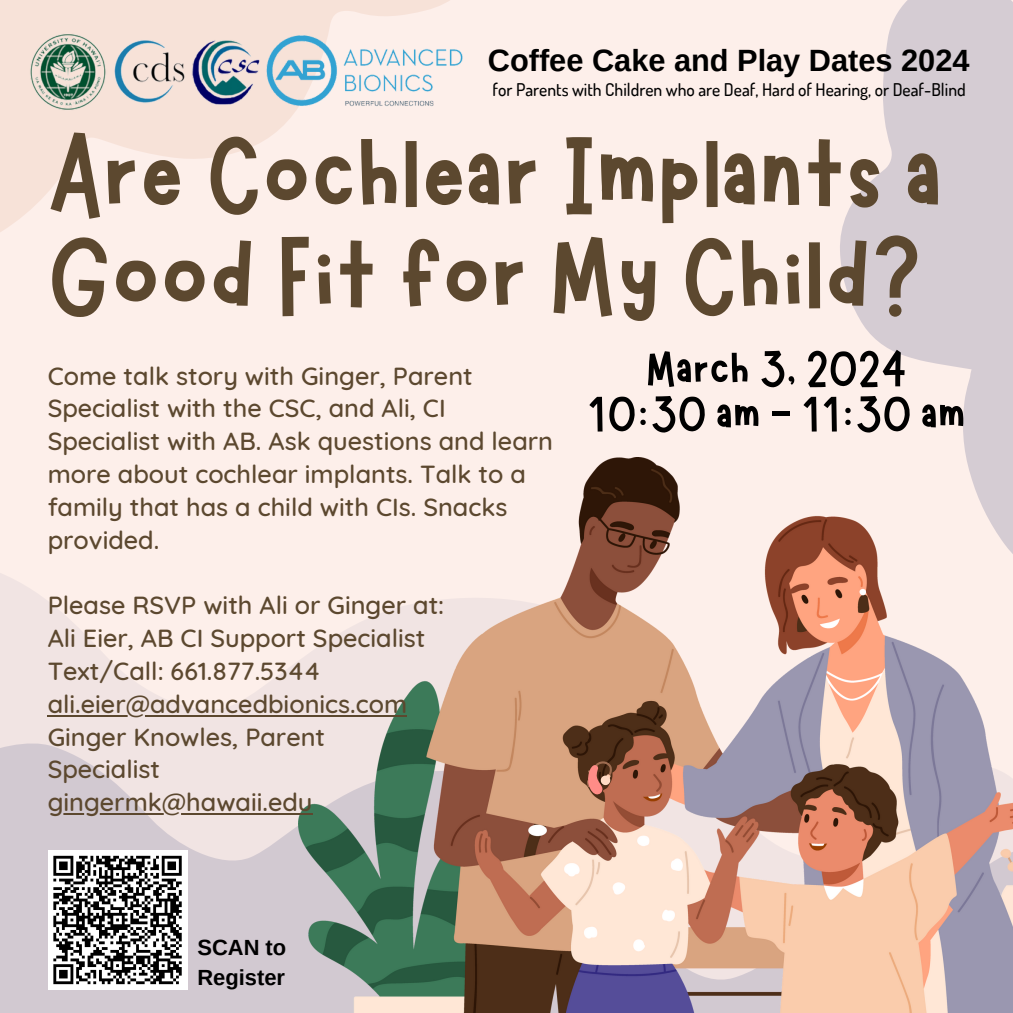
<style>
.page{position:relative;width:1013px;height:1013px;background:#fff}
.page>*{position:absolute;margin:0;border:0;box-sizing:border-box;transform-origin:0 0}
.t1{font:113.75px/101.2px "Marykate";color:#5c482f}
.t2{font:51px/45.2px "Marykate";color:#000;text-align:center}
.t3{font:700 30.75px "Arimo";color:#000}
.t4{font:500 25.25px/32.8px "Quicksand";color:#5c482f}
.t5{font:700 21.88px/30px "Arimo";color:#000}
.t6{font:500 17.5px "Dosis";color:#000}
</style>
<div class="page">
<div style="left:0;top:0;width:1012px;height:1012px;background:#fdefea"></div>
<svg style="left:0;top:573px;width:298px;height:128px"></svg>
<svg style="left:0;top:701px;width:298px;height:311px;fill:#d2c9d1"></svg>
<svg style="left:0;top:0;width:450px;height:232px"></svg>
<svg style="left:840px;top:0;width:172px;height:457px;fill:#d5ccd3"></svg>
<img style="left:28px;top:25px;width:237px;height:91px">
<img style="left:265px;top:33px;width:198px;height:76px">
<img style="left:298px;top:457px;width:714px;height:555px">
<svg style="left:587px;top:761px;width:25px;height:34px"></svg>
<hr style="left:48px;top:714px;width:359px;height:2px;background:#5c482f">
<hr style="left:48px;top:813px;width:264px;height:2px;background:#5c482f">
<div style="left:48px;top:850px;width:139px;height:139px;background:#fff"></div>
<svg style="left:53px;top:855px;width:129px;height:130px"></svg>
<p class="t3" style="left:488px;top:43px;width:483px">Coffee Cake and Play Dates 2024</p>
<p class="t6" style="left:492px;top:78px;width:474px">for Parents with Children who are Deaf, Hard of Hearing, or Deaf-Blind</p>
<h1 class="t1" style="left:48px;top:113px;width:896px">Are Cochlear Implants a<br>Good Fit for My Child?</h1>
<p class="t2" style="left:587px;top:341px;width:380px">March 3, 2024<br>10:30 am - 11:30 am</p>
<p class="t4" style="left:48px;top:358px;width:507px">Come talk story with Ginger, Parent Specialist with the CSC, and Ali, CI Specialist with AB. Ask questions and learn more about cochlear implants. Talk to a family that has a child with CIs. Snacks provided.</p>
<p class="t4" style="left:48px;top:588px;width:398px">Please RSVP with Ali or Ginger at:<br>Ali Eier, AB CI Support Specialist<br>Text/Call: 661.877.5344 ali.eier@advancedbionics.com<br>Ginger Knowles, Parent<br>Specialist<br>gingermk@hawaii.edu</p>
<p class="t5" style="left:197px;top:932px;width:90px">SCAN to<br>Register</p>
</div>
